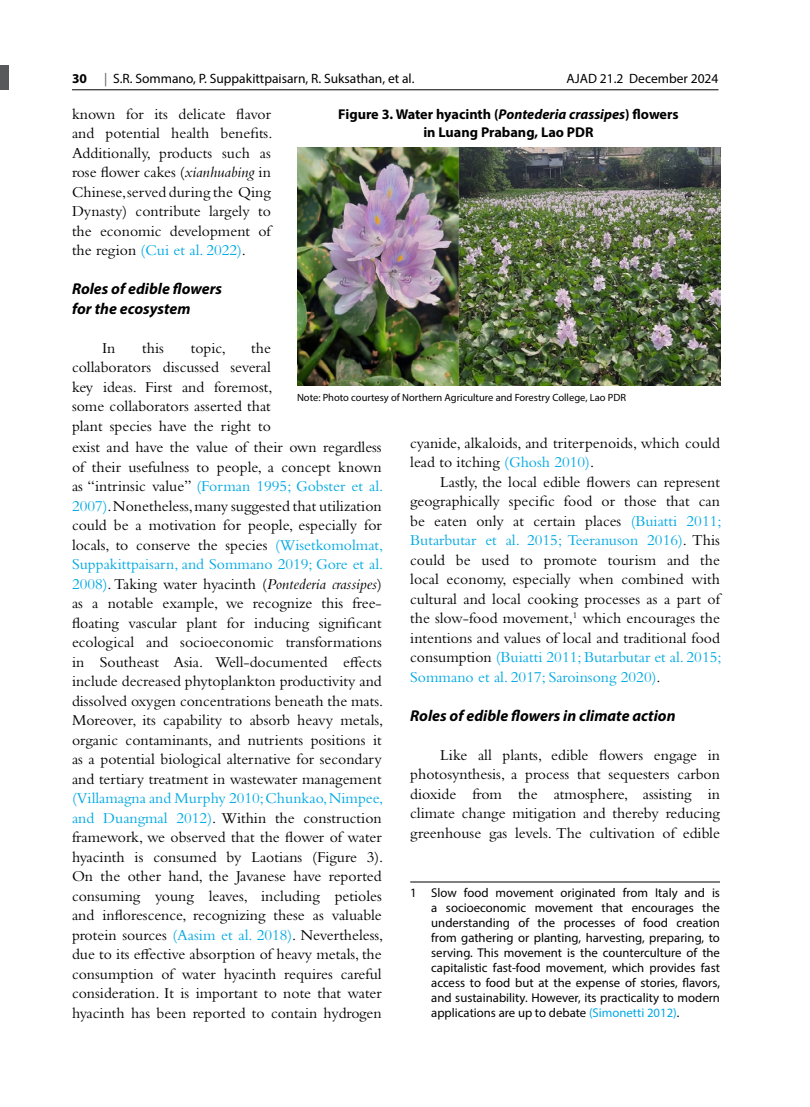
<style>
.page{position:relative;width:810px;height:1107px;background:#fff}
.page>*{position:absolute;margin:0;border:0;box-sizing:border-box;transform-origin:0 0}
.t1{font:15.75px/19.5px "Bembo Std";color:#000;text-align:justify}
.t2{font:italic 700 15.75px/19.5px "Myriad Pro";color:#000}
.t3{font:700 14.25px/18px "Myriad Pro";color:#000;text-align:center}
.t4{font:13.5px "Myriad Pro";color:#000}
.t5{font:700 13.5px "Myriad Pro";color:#000}
.t6{font:12.75px/15px "Myriad Pro";color:#000;text-align:justify}
.t7{font:10.5px "Myriad Pro";color:#000}
.s1{color:#58595b}
.s2{font-style:italic}
.s3{color:#00a9e3}
</style>
<div class="page">
<hr style="left:72px;top:90px;width:646px;height:1px;background:#000">
<div style="left:0;top:65px;width:9px;height:25px;background:#58595b"></div>
<hr style="left:410px;top:882px;width:310px;height:1px;background:#000">
<img style="left:297px;top:147px;width:423px;height:238px">
<img style="left:297px;top:351px;width:311px;height:35px">
<p class="t5" style="left:72px;top:69px;width:16px">30</p>
<p class="t4" style="left:104px;top:70px;width:312px"><span class="s1">|</span> S.R. Sommano, P. Suppakittpaisarn, R. Suksathan, et al.</p>
<p class="t4" style="left:566px;top:70px;width:154px">AJAD 21.2 December 2024</p>
<p class="t1" style="left:72px;top:104px;width:202px">known for its delicate flavor and potential health benefits.<br>Additionally, products such as rose flower cakes (<span class="s2">xianhuabing</span> in Chinese, served during the Qing Dynasty) contribute largely to the economic development of the region <span class="s3">(Cui et al. 2022)</span>.</p>
<p class="t2" style="left:72px;top:279px;width:152px">Roles of edible flowers for the ecosystem</p>
<p class="t1" style="left:102px;top:338px;width:15px">In</p>
<p class="t1" style="left:142px;top:338px;width:23px">this</p>
<p class="t1" style="left:191px;top:338px;width:37px">topic,</p>
<p class="t3" style="left:338px;top:104px;width:342px">Figure 3. Water hyacinth (<span class="s2">Pontederia crassipes</span>) flowers in Luang Prabang, Lao PDR</p>
<p class="t1" style="left:72px;top:338px;width:202px;text-indent:179px">the collaborators discussed several key ideas. First and foremost, some collaborators asserted that plant species have the right to</p>
<p class="t7" style="left:297px;top:391px;width:331px">Note: Photo courtesy of Northern Agriculture and Forestry College, Lao PDR</p>
<p class="t1" style="left:72px;top:437px;width:313px">exist and have the value of their own regardless of their usefulness to people, a concept known as “intrinsic value” <span class="s3">(Forman 1995; Gobster et al.<br>2007)</span>. Nonetheless, many suggested that utilization could be a motivation for people, especially for locals, to conserve the species <span class="s3">(Wisetkomolmat, Suppakittpaisarn, and Sommano 2019; Gore et al.<br>2008)</span>. Taking water hyacinth (<span class="s2">Pontederia crassipes</span>) as a notable example, we recognize this free&shy;floating vascular plant for inducing significant ecological and socioeconomic transformations in Southeast Asia. Well-documented effects include decreased phytoplankton productivity and dissolved oxygen concentrations beneath the mats.<br>Moreover, its capability to absorb heavy metals, organic contaminants, and nutrients positions it as a potential biological alternative for secondary and tertiary treatment in wastewater management</p>
<p class="t1" style="left:72px;top:788px;width:313px"><span class="s3">(Villamagna and Murphy 2010; Chunkao, Nimpee, and Duangmal 2012)</span>. Within the construction framework, we observed that the flower of water hyacinth is consumed by Laotians (Figure 3).<br>On the other hand, the Javanese have reported consuming young leaves, including petioles and inflorescence, recognizing these as valuable protein sources <span class="s3">(Aasim et al. 2018)</span>. Nevertheless, due to its effective absorption of heavy metals, the consumption of water hyacinth requires careful consideration. It is important to note that water hyacinth has been reported to contain hydrogen</p>
<p class="t1" style="left:410px;top:433px;width:311px">cyanide, alkaloids, and triterpenoids, which could lead to itching <span class="s3">(Ghosh 2010)</span>.</p>
<p class="t1" style="left:410px;top:472px;width:313px;text-indent:30px">Lastly, the local edible flowers can represent geographically specific food or those that can be eaten only at certain places <span class="s3">(Buiatti 2011; Butarbutar et al. 2015; Teeranuson 2016)</span>. This could be used to promote tourism and the local economy, especially when combined with cultural and local cooking processes as a part of the slow-food movement,<sup>1</sup> which encourages the intentions and values of local and traditional food consumption <span class="s3">(Buiatti 2011; Butarbutar et al. 2015; Sommano et al. 2017; Saroinsong 2020)</span>.</p>
<p class="t2" style="left:410px;top:705px;width:267px">Roles of edible flowers in climate action</p>
<p class="t1" style="left:410px;top:745px;width:311px;text-indent:30px">Like all plants, edible flowers engage in photosynthesis, a process that sequesters carbon dioxide from the atmosphere, assisting in climate change mitigation and thereby reducing greenhouse gas levels. The cultivation of edible</p>
<p class="t6" style="left:431px;top:885px;width:290px;text-indent:-21px">1 Slow food movement originated from Italy and is a socioeconomic movement that encourages the understanding of the processes of food creation from gathering or planting, harvesting, preparing, to serving. This movement is the counterculture of the capitalistic fast-food movement, which provides fast access to food but at the expense of stories, flavors, and sustainability. However, its practicality to modern applications are up to debate <span class="s3">(Simonetti 2012)</span>.</p>
</div>
